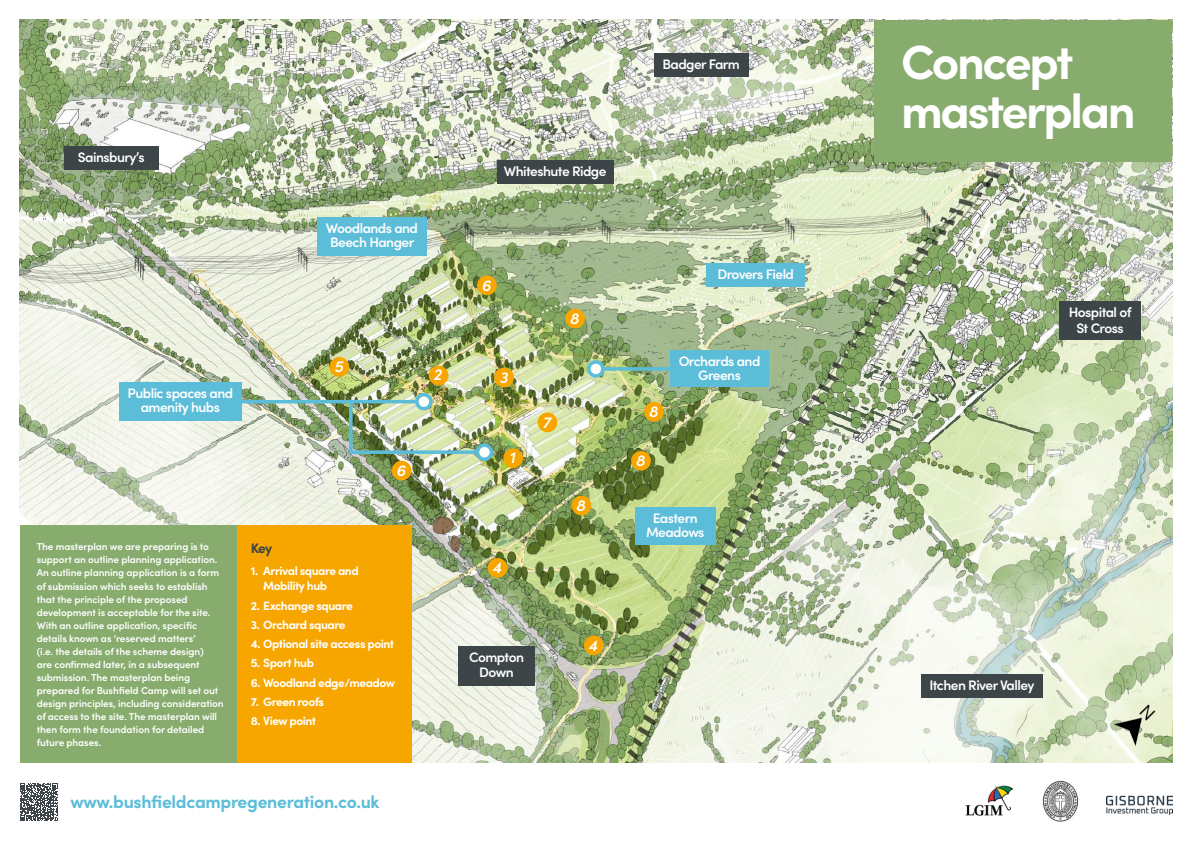
<style>
.page{position:relative;width:1192px;height:842px;background:#fff}
.page>*{position:absolute;margin:0;border:0;box-sizing:border-box;transform-origin:0 0}
.t1{font:700 48px/48.5px "Sofia Pro";letter-spacing:-.05em;color:#fff}
.t2{font:700 17.65px "Sofia Pro";letter-spacing:-.02em;color:#5cbdd9}
.t3{font:italic 600 16px "Sofia Pro";color:#fff}
.t4{font:600 13.75px/14px "Sofia Pro";letter-spacing:-.04em;color:#fff;text-align:center}
.t5{font:700 13.75px "Sofia Pro";color:#3d4548}
.t6{font:700 12px/15px "Sofia Pro";letter-spacing:-.04em;color:#fff}
.t7{font:600 10px/13px "Sofia Pro";letter-spacing:-.01em;color:#fff}
</style>
<div class="page">
<img style="left:965px;top:785px;width:49px;height:31px">
<img style="left:1043px;top:780px;width:35px;height:42px">
<img style="left:1106px;top:795px;width:66px;height:19px">
<svg style="left:20px;top:783px;width:38px;height:38px"></svg>
<img style="left:20px;top:20px;width:1152px;height:743px">
<div style="left:875px;top:20px;width:297px;height:141px;background:#88ac6e"></div>
<div style="left:654px;top:53px;width:94px;height:24px;background:#3d4548"></div>
<div style="left:497px;top:161px;width:117px;height:23px;background:#3d4548"></div>
<div style="left:921px;top:674px;width:122px;height:23px;background:#3d4548"></div>
<div style="left:707px;top:264px;width:98px;height:23px;background:#5cbdd9"></div>
<div style="left:635px;top:507px;width:80px;height:37px;background:#5cbdd9"></div>
<div style="left:64px;top:147px;width:94px;height:23px;background:#3d4548"></div>
<div style="left:459px;top:646px;width:76px;height:39px;background:#3d4548"></div>
<div style="left:588px;top:361px;width:16px;height:16px;background:#fff;border-radius:50%"></div>
<svg style="left:605px;top:367px;width:65px;height:4px"></svg>
<div style="left:587px;top:360px;width:18px;height:18px;border:4px solid #5cbdd9;border-radius:50%"></div>
<div style="left:670px;top:350px;width:99px;height:37px;background:#5cbdd9"></div>
<div style="left:477px;top:444px;width:15px;height:16px;background:#fff;border-radius:50%"></div>
<hr style="left:236px;top:400px;width:181px;height:3px;background:#5cbdd9">
<div style="left:415px;top:393px;width:18px;height:17px;border:4px solid #5cbdd9;border-radius:50%"></div>
<img style="left:347px;top:398px;width:134px;height:58px">
<div style="left:476px;top:443px;width:17px;height:18px;border:4px solid #5cbdd9;border-radius:50%"></div>
<div style="left:119px;top:382px;width:123px;height:39px;background:#5cbdd9"></div>
<div style="left:317px;top:217px;width:110px;height:38px;background:#5cbdd9"></div>
<div style="left:1059px;top:301px;width:82px;height:39px;background:#3d4548"></div>
<div style="left:236px;top:526px;width:176px;height:237px;background:#f7a600"></div>
<div style="left:429px;top:366px;width:19px;height:19px;background:#f7a600;border-radius:50%"></div>
<div style="left:503px;top:448px;width:20px;height:20px;background:#f7a600;border-radius:50%"></div>
<div style="left:488px;top:558px;width:19px;height:20px;background:#f7a600;border-radius:50%"></div>
<div style="left:584px;top:635px;width:20px;height:20px;background:#f7a600;border-radius:50%"></div>
<div style="left:330px;top:357px;width:19px;height:20px;background:#f7a600;border-radius:50%"></div>
<div style="left:477px;top:275px;width:20px;height:20px;background:#f7a600;border-radius:50%"></div>
<div style="left:392px;top:461px;width:20px;height:19px;background:#f7a600;border-radius:50%"></div>
<div style="left:565px;top:309px;width:20px;height:19px;background:#f7a600;border-radius:50%"></div>
<div style="left:644px;top:402px;width:20px;height:20px;background:#f7a600;border-radius:50%"></div>
<div style="left:631px;top:451px;width:20px;height:20px;background:#f7a600;border-radius:50%"></div>
<div style="left:572px;top:496px;width:19px;height:19px;background:#f7a600;border-radius:50%"></div>
<div style="left:494px;top:368px;width:20px;height:19px;background:#f7a600;border-radius:50%"></div>
<div style="left:538px;top:413px;width:19px;height:19px;background:#f7a600;border-radius:50%"></div>
<div style="left:20px;top:526px;width:216px;height:237px;background:#88ac6e"></div>
<img style="left:1092px;top:685px;width:80px;height:78px">
<h3 class="t4" style="left:662px;top:56px;width:79px">Badger Farm</h3>
<h3 class="t4" style="left:78px;top:150px;width:68px">Sainsbury’s</h3>
<h3 class="t4" style="left:326px;top:220px;width:94px">Woodlands and<br>Beech Hanger</h3>
<h3 class="t4" style="left:128px;top:385px;width:107px">Public spaces and amenity hubs</h3>
<h3 class="t3" style="left:334px;top:354px;width:11px">5</h3>
<h3 class="t3" style="left:396px;top:458px;width:11px">6</h3>
<p class="t7" style="left:37px;top:540px;width:188px">The masterplan we are preparing is to support an outline planning application.<br>An outline planning application is a form of submission which seeks to establish that the principle of the proposed development is acceptable for the site.<br>With an outline application, specific details known as ‘reserved matters’<br>(i.e. the details of the scheme design)<br>are confirmed later, in a subsequent submission. The masterplan being prepared for Bushfield Camp will set out design principles, including consideration of access to the site. The masterplan will then form the foundation for detailed future phases.</p>
<h3 class="t5" style="left:251px;top:538px;width:23px">Key</h3>
<p class="t6" style="left:263px;top:563px;width:97px;text-indent:-13px">1. Arrival square and<br>Mobility hub</p>
<p class="t6" style="left:251px;top:597px;width:104px">2. Exchange square</p>
<p class="t6" style="left:251px;top:616px;width:96px">3. Orchard square</p>
<p class="t6" style="left:251px;top:635px;width:145px">4. Optional site access point</p>
<p class="t6" style="left:251px;top:655px;width:65px">5. Sport hub</p>
<p class="t6" style="left:251px;top:674px;width:146px">6. Woodland edge/meadow</p>
<p class="t6" style="left:251px;top:693px;width:75px">7. Green roofs</p>
<p class="t6" style="left:251px;top:712px;width:67px">8. View point</p>
<h2 class="t2" style="left:71px;top:788px;width:311px">www.bushfieldcampregeneration.co.uk</h2>
<h3 class="t3" style="left:433px;top:363px;width:10px">2</h3>
<h3 class="t4" style="left:504px;top:164px;width:104px">Whiteshute Ridge</h3>
<h3 class="t3" style="left:481px;top:273px;width:11px">6</h3>
<h3 class="t3" style="left:499px;top:365px;width:10px">3</h3>
<h3 class="t3" style="left:509px;top:445px;width:8px">1</h3>
<h3 class="t3" style="left:570px;top:306px;width:11px">8</h3>
<h3 class="t3" style="left:542px;top:410px;width:10px">7</h3>
<h3 class="t3" style="left:576px;top:493px;width:11px">8</h3>
<h3 class="t3" style="left:492px;top:555px;width:11px">4</h3>
<h3 class="t4" style="left:469px;top:649px;width:57px;line-height:15px">Compton<br>Down</h3>
<h3 class="t3" style="left:588px;top:633px;width:11px">4</h3>
<h3 class="t4" style="left:717px;top:267px;width:78px">Drovers Field</h3>
<h3 class="t3" style="left:648px;top:399px;width:11px">8</h3>
<h3 class="t3" style="left:635px;top:448px;width:11px">8</h3>
<h3 class="t4" style="left:679px;top:353px;width:83px">Orchards and<br>Greens</h3>
<h3 class="t4" style="left:646px;top:510px;width:60px">Eastern<br>Meadows</h3>
<h1 class="t1" style="left:901px;top:34px;width:236px">Concept masterplan</h1>
<h3 class="t4" style="left:1069px;top:303px;width:64px;line-height:16px">Hospital of<br>St Cross</h3>
<h3 class="t4" style="left:929px;top:677px;width:107px">Itchen River Valley</h3>
</div>
